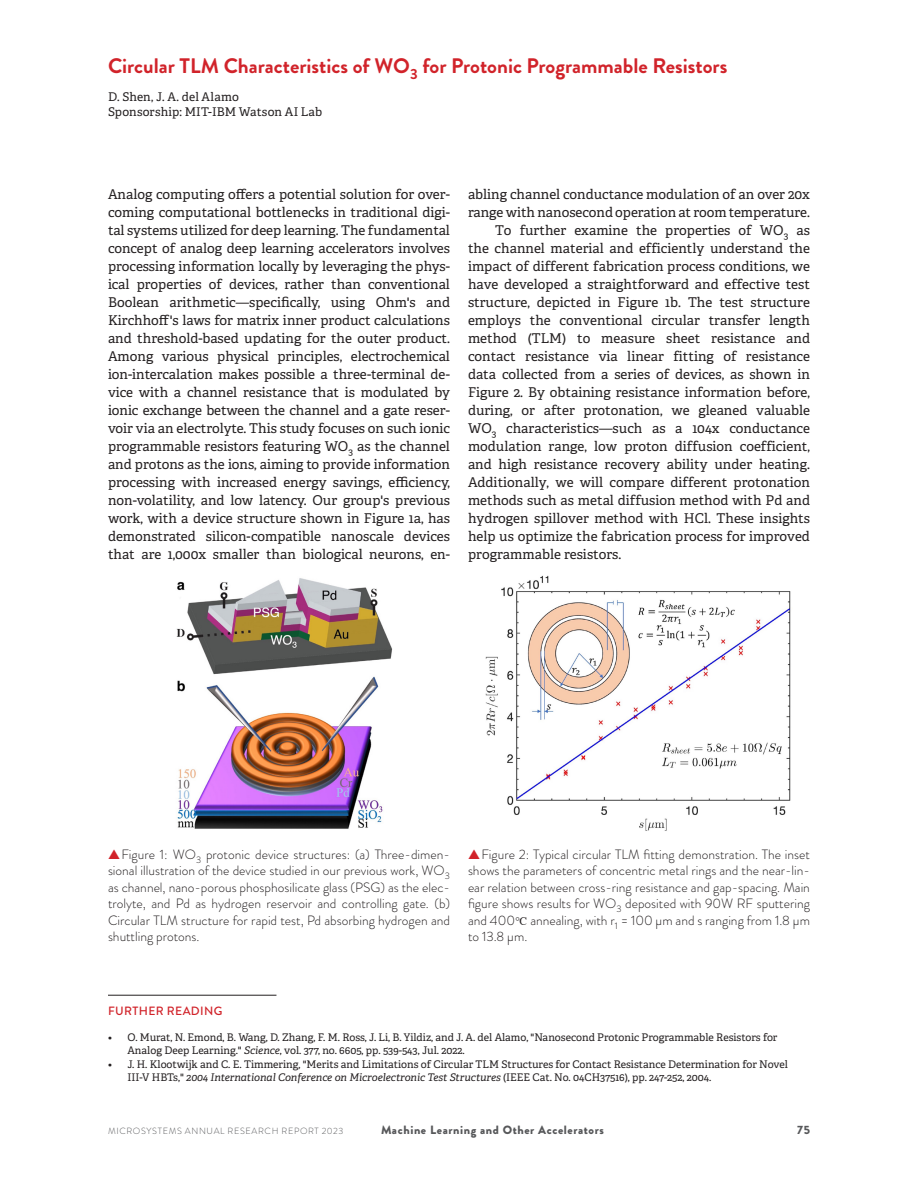
<style>
.page{position:relative;width:918px;height:1188px;background:#fff}
.page>*{position:absolute;margin:0;border:0;box-sizing:border-box;transform-origin:0 0}
.t1{font:700 21px "Brandon Grotesque";color:#d1232a}
.Paragraph_1{font:13.5px/18px "Adelle Basic";color:#231f20;text-align:justify}
.Paragraph_2{font:13.5px/18px "Adelle Basic";color:#231f20;text-align:justify}
.t2{font:300 13.5px/16.5px "Brandon Grotesque";color:#231f20;text-align:justify}
.Authors{font:12px "Adelle Basic";letter-spacing:.01em;color:#231f20}
.t3{font:900 12px "Brandon Grotesque";letter-spacing:.05em;color:#57585a}
.Reference_Head{font:500 12px "Brandon Grotesque";letter-spacing:.03em;color:#d1232a}
.t4{font:10.5px/13.5px "Adelle Basic";color:#231f20}
.t5{font:300 9px "Brandon Grotesque";letter-spacing:.07em;color:#57585a}
.s1{color:#d1232a}
.s2{font-style:italic}
</style>
<div class="page">
<img style="left:176px;top:578px;width:217px;height:251px">
<img style="left:485px;top:575px;width:306px;height:256px">
<hr style="left:108px;top:995px;width:168px;height:1px;background:#231f20">
<p class="t1" style="left:108px;top:51px;width:621px">Circular TLM Characteristics of WO<sub>3</sub> for Protonic Programmable Resistors</p>
<p class="Authors" style="left:108px;top:90px;width:132px">D. Shen, J. A. del Alamo</p>
<p class="Authors" style="left:108px;top:105px;width:216px">Sponsorship: MIT-IBM Watson AI Lab</p>
<p class="Paragraph_1" style="left:108px;top:185px;width:344px">Analog computing offers a potential solution for over&shy;coming computational bottlenecks in traditional digi&shy;tal systems utilized for deep learning. The fundamental concept of analog deep learning accelerators involves processing information locally by leveraging the phys&shy;ical properties of devices, rather than conventional Boolean arithmetic—specifically, using Ohm's and Kirchhoff's laws for matrix inner product calculations and threshold-based updating for the outer product.<br>Among various physical principles, electrochemical ion-intercalation makes possible a three-terminal de&shy;vice with a channel resistance that is modulated by ionic exchange between the channel and a gate reser&shy;voir via an electrolyte. This study focuses on such ionic programmable resistors featuring WO<sub>3</sub> as the channel and protons as the ions, aiming to provide information processing with increased energy savings, efficiency, non-volatility, and low latency. Our group's previous work, with a device structure shown in Figure 1a, has demonstrated silicon-compatible nanoscale devices that are 1,000x smaller than biological neurons, en-</p>
<p class="Paragraph_1" style="left:468px;top:185px;width:344px">abling channel conductance modulation of an over 20x range with nanosecond operation at room temperature.</p>
<p class="Paragraph_2" style="left:468px;top:221px;width:344px;text-indent:27px">To further examine the properties of WO<sub>3</sub> as the channel material and efficiently understand the impact of different fabrication process conditions, we have developed a straightforward and effective test structure, depicted in Figure 1b. The test structure employs the conventional circular transfer length method (TLM) to measure sheet resistance and contact resistance via linear fitting of resistance data collected from a series of devices, as shown in Figure 2. By obtaining resistance information before, during, or after protonation, we gleaned valuable WO<sub>3</sub> characteristics—such as a 104x conductance modulation range, low proton diffusion coefficient, and high resistance recovery ability under heating.<br>Additionally, we will compare different protonation methods such as metal diffusion method with Pd and hydrogen spillover method with HCl. These insights help us optimize the fabrication process for improved programmable resistors.</p>
<p class="t2" style="left:108px;top:846px;width:344px"><span class="s1">▲</span>Figure 1: WO<sub>3</sub> protonic device structures: (a) Three-dimen&shy;sional illustration of the device studied in our previous work, WO<sub>3 </sub>as channel, nano-porous phosphosilicate glass (PSG) as the elec&shy;trolyte, and Pd as hydrogen reservoir and controlling gate. (b)<br>Circular TLM structure for rapid test, Pd absorbing hydrogen and shuttling protons.</p>
<p class="t2" style="left:468px;top:846px;width:344px"><span class="s1">▲</span>Figure 2: Typical circular TLM fitting demonstration. The inset shows the parameters of concentric metal rings and the near-lin&shy;ear relation between cross-ring resistance and gap-spacing. Main figure shows results for WO<sub>3</sub> deposited with 90W RF sputtering and 400 annealing, with r<sub>1</sub> = 100 μm and s ranging from 1.8 μm to 13.8 μm.</p>
<p class="Reference_Head" style="left:108px;top:1003px;width:116px">FURTHER READING</p>
<p class="t4" style="left:128px;top:1030px;width:652px;text-indent:-20px">• O. Murat, N. Emond, B. Wang, D. Zhang, F. M. Ross, J. Li, B. Yildiz, and J. A. del Alamo, "Nanosecond Protonic Programmable Resistors for<br>Analog Deep Learning." <span class="s2">Science</span>, vol. 377, no. 6605, pp. 539-543, Jul. 2022.</p>
<p class="t4" style="left:128px;top:1057px;width:662px;text-indent:-20px">• J. H. Klootwijk and C. E. Timmering, "Merits and Limitations of Circular TLM Structures for Contact Resistance Determination for Novel<br>III-V HBTs," <span class="s2">2004 International Conference on Microelectronic Test Structures</span> (IEEE Cat. No. 04CH37516), pp. 247-252, 2004.</p>
<p class="t5" style="left:108px;top:1125px;width:237px">MICROSYSTEMS ANNUAL RESEARCH REPORT 2023</p>
<p class="t3" style="left:381px;top:1121px;width:224px">Machine Learning and Other Accelerators</p>
<p class="t3" style="left:797px;top:1121px;width:14px">75</p>
</div>
